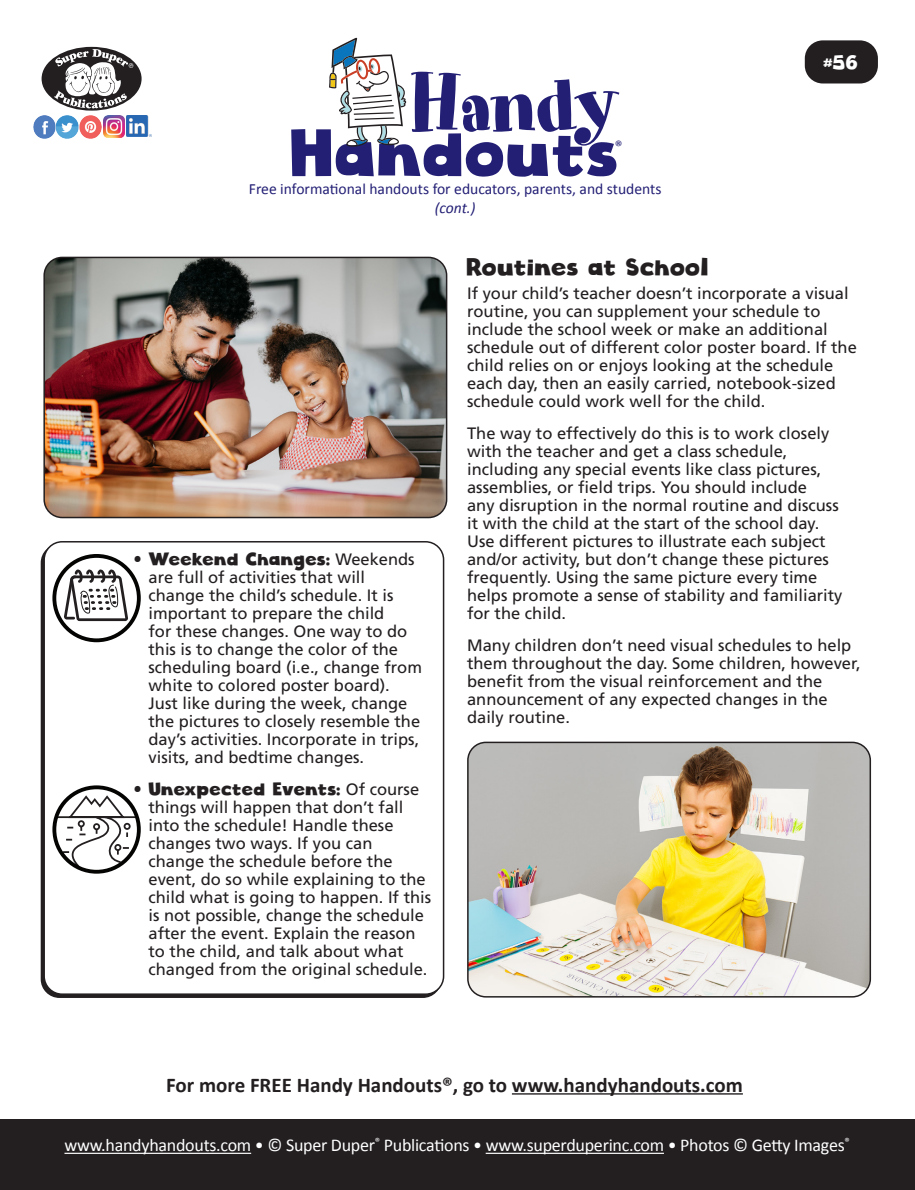
<style>
.page{position:relative;width:915px;height:1190px;background:#fff}
.page>*{position:absolute;margin:0;border:0;box-sizing:border-box;transform-origin:0 0}
.t1{font:79.2px "Art Department JNL";letter-spacing:-.03em;color:#231f75}
.t2{font:64.8px "Cloudy Witha Chanceof Love";color:#231f75}
.HH_TEXT{font:24px "Cloudy Witha Chanceof Love";color:#231f20}
.HH_TEXT-2{font:700 21px "Calibri";color:#231f20}
.t3{font:19.5px "Cloudy Witha Chanceof Love";color:#fff}
.t4{font:18px "Calibri";letter-spacing:-.015em;color:#fff}
.HH_TEXT-3{font:18px "Cloudy Witha Chanceof Love";color:#231f20}
.HH_TEXT-4{font:16.5px/18px "Frutiger";color:#231f20}
.t5{font:15.6px "Calibri";color:#231f75}
.t6{font:italic 15.6px "Calibri";color:#231f75}
.t7{font:15.15px "Calibri";color:#231f75}
.s1{font-family:"Frutiger";font-size:16.5px}
</style>
<div class="page">
<div style="left:43px;top:541px;width:401px;height:454px;border:2px solid #231f20;border-radius:18px"></div>
<div style="left:804px;top:40px;width:73px;height:43px;background:#231f20;border-radius:18px"></div>
<hr style="left:511px;top:1093px;width:231px;height:1px;background:#231f20">
<div style="left:0;top:1119px;width:914px;height:71px;background:#231f20"></div>
<div style="left:42px;top:47px;width:99px;height:64px;background:#231f20;border-radius:50%"></div>
<svg style="left:54px;top:49px;width:80px;height:59px"></svg>
<img style="left:33px;top:116px;width:118px;height:22px">
<svg style="left:329px;top:38px;width:77px;height:109px"></svg>
<hr style="left:64px;top:1153px;width:187px;height:1px;background:#fff">
<hr style="left:485px;top:1153px;width:178px;height:1px;background:#fff">
<img style="left:46px;top:257px;width:400px;height:260px">
<div style="left:43px;top:257px;width:404px;height:261px;border:2px solid #231f20;border-radius:18px"></div>
<img style="left:467px;top:742px;width:402px;height:255px">
<div style="left:467px;top:742px;width:403px;height:255px;border:2px solid #231f20;border-radius:18px"></div>
<div style="left:52px;top:554px;width:89px;height:88px;border:4px solid #040503;border-radius:50%"></div>
<svg style="left:64px;top:569px;width:64px;height:52px"></svg>
<svg style="left:57px;top:794px;width:80px;height:75px"></svg>
<div style="left:52px;top:785px;width:89px;height:89px;border:4px solid #040503;border-radius:50%"></div>
<p class="t1" style="left:408px;top:57px;width:213px">Handy</p>
<p class="t5" style="left:249px;top:178px;width:414px">Free informational handouts for educators, parents, and students</p>
<p class="t6" style="left:434px;top:197px;width:42px">(cont.)</p>
<p class="t2" style="left:292px;top:113px;width:331px">Handouts</p>
<p class="t7" style="left:614px;top:136px;width:9px">®</p>
<p class="t3" style="left:823px;top:50px;width:36px">#56</p>
<p class="HH_TEXT-3" style="left:135px;top:548px;width:281px">• Weekend Changes: <span class="s1">Weekends</span></p>
<p class="HH_TEXT-4" style="left:148px;top:568px;width:275px">are full of activities that will change the child’s schedule. It is important to prepare the child<br>for these changes. One way to do this is to change the color of the scheduling board (i.e., change from white to colored poster board).<br>Just like during the week, change the pictures to closely resemble the day’s activities. Incorporate in trips, visits, and bedtime changes.</p>
<p class="HH_TEXT-3" style="left:135px;top:778px;width:285px">• Unexpected Events: <span class="s1">Of course</span></p>
<p class="HH_TEXT-4" style="left:148px;top:798px;width:284px">things will happen that don’t fall into the schedule! Handle these changes two ways. If you can change the schedule before the event, do so while explaining to the child what is going to happen. If this is not possible, change the schedule after the event. Explain the reason to the child, and talk about what changed from the original schedule.</p>
<p class="HH_TEXT" style="left:467px;top:252px;width:244px">Routines at School</p>
<p class="HH_TEXT-4" style="left:467px;top:285px;width:391px">If your child’s teacher doesn’t incorporate a visual routine, you can supplement your schedule to include the school week or make an additional schedule out of different color poster board. If the child relies on or enjoys looking at the schedule each day, then an easily carried, notebook-sized schedule could work well for the child.</p>
<p class="HH_TEXT-4" style="left:467px;top:424px;width:377px">The way to effectively do this is to work closely with the teacher and get a class schedule, including any special events like class pictures, assemblies, or field trips. You should include<br>any disruption in the normal routine and discuss it with the child at the start of the school day.<br>Use different pictures to illustrate each subject and/or activity, but don’t change these pictures frequently. Using the same picture every time helps promote a sense of stability and familiarity for the child.</p>
<p class="HH_TEXT-4" style="left:467px;top:636px;width:395px">Many children don’t need visual schedules to help them throughout the day. Some children, however, benefit from the visual reinforcement and the announcement of any expected changes in the daily routine.</p>
<p class="HH_TEXT-2" style="left:166px;top:1070px;width:578px">For more FREE Handy Handouts®, go to www.handyhandouts.com</p>
<p class="t4" style="left:64px;top:1133px;width:786px">www.handyhandouts.com • © Super Duper<sup>®</sup> Publications • www.superduperinc.com • Photos © Getty Images<sup>®</sup></p>
</div>
